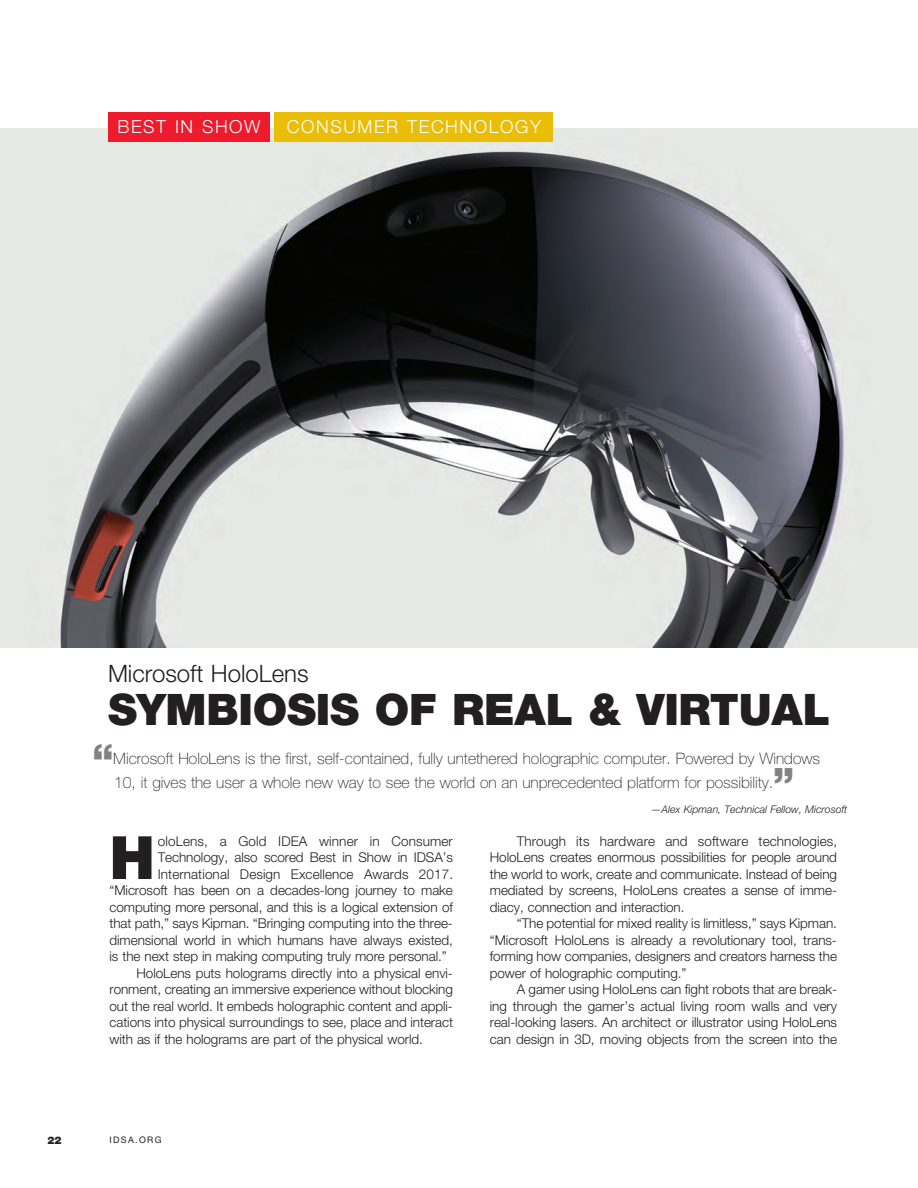
<style>
.page{position:relative;width:918px;height:1188px;background:#fff}
.page>*{position:absolute;margin:0;border:0;box-sizing:border-box;transform-origin:0 0}
.t1{font:900 59.7px "Helvetica Neue LT Std";color:#231f20}
.t2{font:900 43.5px "Helvetica Neue LT Std";letter-spacing:-.005em;color:#231f20}
.t3{font:900 40.5px "Helvetica Neue LT Std";color:#808285}
.t4{font:300 24px "Helvetica Neue LT Std";color:#231f20}
.t5{font:300 18px "Helvetica Neue LT Std";letter-spacing:.09em;color:#fff}
.t6{font:100 15.75px/24.8px "Helvetica Neue LT Std";color:#231f20}
.t7{font:300 13.5px/16.5px "Helvetica Neue LT Std";letter-spacing:-.005em;color:#231f20;text-align:justify}
.t8{font:italic 300 10.5px "Helvetica Neue LT Std";color:#231f20}
.t9{font:900 10.5px "Helvetica Neue LT Std";color:#231f20}
.t10{font:9px "Helvetica Neue LT Std";letter-spacing:.15em;color:#231f20}
</style>
<div class="page">
<img style="left:0;top:128px;width:918px;height:520px">
<div style="left:108px;top:112px;width:162px;height:29px;background:#ee1b2c"></div>
<div style="left:274px;top:112px;width:280px;height:29px;background:#eabe07"></div>
<h3 class="t5" style="left:117px;top:116px;width:145px">BEST IN SHOW</h3>
<h3 class="t5" style="left:287px;top:116px;width:256px">CONSUMER TECHNOLOGY</h3>
<h3 class="t4" style="left:108px;top:658px;width:202px">Microsoft HoloLens</h3>
<h2 class="t2" style="left:108px;top:684px;width:724px">SYMBIOSIS OF REAL &amp; VIRTUAL</h2>
<h3 class="t3" style="left:92px;top:734px;width:23px">“</h3>
<p class="t6" style="left:113px;top:746px;width:708px">Microsoft HoloLens is the first, self-contained, fully untethered holographic computer. Powered by Windows<br>10, it gives the user a whole new way to see the world on an unprecedented platform for possibility.</p>
<h3 class="t3" style="left:773px;top:759px;width:23px">”</h3>
<p class="t8" style="left:651px;top:803px;width:198px">—Alex Kipman, Technical Fellow, Microsoft</p>
<p class="t7" style="left:490px;top:833px;width:349px;text-indent:27px">Through its hardware and software technologies, HoloLens creates enormous possibilities for people around the world to work, create and communicate. Instead of being mediated by screens, HoloLens creates a sense of imme&shy;diacy, connection and interaction.</p>
<p class="t7" style="left:490px;top:915px;width:349px;text-indent:27px">“The potential for mixed reality is limitless,” says Kipman. “Microsoft HoloLens is already a revolutionary tool, trans&shy;forming how companies, designers and creators harness the power of holographic computing.”</p>
<p class="t7" style="left:490px;top:981px;width:349px;text-indent:27px">A gamer using HoloLens can fight robots that are break&shy;ing through the gamer’s actual living room walls and very real-looking lasers. An architect or illustrator using HoloLens can design in 3D, moving objects from the screen into the</p>
<h1 class="t1" style="left:110px;top:822px;width:47px">H</h1>
<p class="t7" style="left:158px;top:833px;width:297px">oloLens, a Gold IDEA winner in Consumer</p>
<p class="t7" style="left:158px;top:849px;width:297px">Technology, also scored Best in Show in IDSA’s</p>
<p class="t7" style="left:158px;top:866px;width:297px">International Design Excellence Awards 2017.</p>
<p class="t7" style="left:109px;top:882px;width:345px">“Microsoft has been on a decades-long journey to make</p>
<p class="t7" style="left:109px;top:899px;width:345px">computing more personal, and this is a logical extension of</p>
<p class="t7" style="left:109px;top:915px;width:345px">that path,” says Kipman. “Bringing computing into the three-</p>
<p class="t7" style="left:109px;top:932px;width:345px">dimensional world in which humans have always existed,</p>
<p class="t7" style="left:109px;top:948px;width:339px">is the next step in making computing truly more personal.”</p>
<p class="t7" style="left:136px;top:965px;width:318px">HoloLens puts holograms directly into a physical envi-</p>
<p class="t7" style="left:109px;top:981px;width:345px">ronment, creating an immersive experience without blocking</p>
<p class="t7" style="left:109px;top:998px;width:345px">out the real world. It embeds holographic content and appli-</p>
<p class="t7" style="left:109px;top:1014px;width:345px">cations into physical surroundings to see, place and interact</p>
<p class="t7" style="left:109px;top:1031px;width:315px">with as if the holograms are part of the physical world.</p>
<p class="t9" style="left:48px;top:1134px;width:16px">22</p>
<p class="t10" style="left:110px;top:1135px;width:54px">IDSA.ORG</p>
</div>
